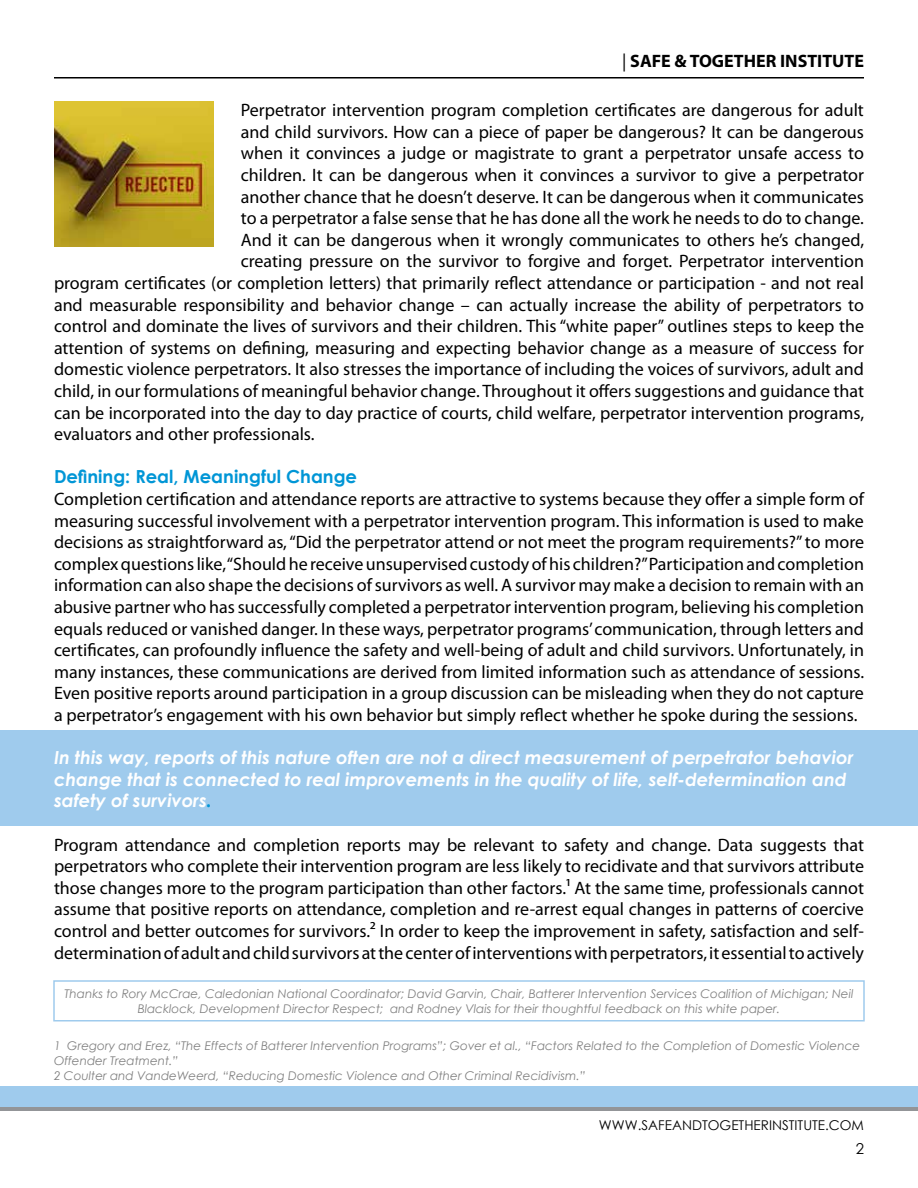
<style>
.page{position:relative;width:918px;height:1188px;background:#fff}
.page>*{position:absolute;margin:0;border:0;box-sizing:border-box;transform-origin:0 0}
.t1{font:18px/21.6px "Myriad Pro";color:#000;text-align:justify}
.t2{font:italic 700 18px/21.6px "Century Gothic";color:#fff}
.t3{font:700 18px "Century Gothic";color:#0096d6}
.t4{font:700 18px "Myriad Pro";color:#000}
.t5{font:15px "Century Gothic";color:#000}
.t6{font:13.5px "Century Gothic";color:#000}
.t7{font:italic 12px/15px "Century Gothic";color:#808080;text-align:center}
.s1{font-weight:400}
.s2{color:#0096d6}
</style>
<div class="page">
<hr style="left:54px;top:77px;width:810px;height:2px;background:#000">
<div style="left:0;top:1091px;width:918px;height:20px;background:#939598"></div>
<div style="left:0;top:1086px;width:918px;height:21px;background:#9fcbed"></div>
<div style="left:0;top:731px;width:918px;height:95px;background:#9fcbed"></div>
<img style="left:54px;top:102px;width:160px;height:144px">
<div style="left:53px;top:980px;width:812px;height:42px;border:2px solid #9fcbed"></div>
<p class="t4" style="left:622px;top:50px;width:243px"><span class="s1">|</span> SAFE &amp; TOGETHER INSTITUTE</p>
<p class="t1" style="left:241px;top:99px;width:625px">Perpetrator intervention program completion certificates are dangerous for adult</p>
<p class="t1" style="left:241px;top:121px;width:625px">and child survivors. How can a piece of paper be dangerous? It can be dangerous</p>
<p class="t1" style="left:241px;top:142px;width:625px">when it convinces a judge or magistrate to grant a perpetrator unsafe access to</p>
<p class="t1" style="left:241px;top:164px;width:625px">children. It can be dangerous when it convinces a survivor to give a perpetrator</p>
<p class="t1" style="left:241px;top:185px;width:625px">another chance that he doesn’t deserve. It can be dangerous when it communicates</p>
<p class="t1" style="left:241px;top:207px;width:625px">to a perpetrator a false sense that he has done all the work he needs to do to change.</p>
<p class="t1" style="left:241px;top:229px;width:625px">And it can be dangerous when it wrongly communicates to others he’s changed,</p>
<p class="t1" style="left:241px;top:250px;width:625px">creating pressure on the survivor to forgive and forget. Perpetrator intervention</p>
<p class="t1" style="left:54px;top:272px;width:811px">program certificates (or completion letters) that primarily reflect attendance or participation - and not real</p>
<p class="t1" style="left:54px;top:293px;width:812px">and measurable responsibility and behavior change – can actually increase the ability of perpetrators to</p>
<p class="t1" style="left:54px;top:315px;width:812px">control and dominate the lives of survivors and their children. This “white paper” outlines steps to keep the</p>
<p class="t1" style="left:54px;top:337px;width:812px">attention of systems on defining, measuring and expecting behavior change as a measure of success for</p>
<p class="t1" style="left:54px;top:358px;width:811px">domestic violence perpetrators. It also stresses the importance of including the voices of survivors, adult and</p>
<p class="t1" style="left:54px;top:380px;width:812px">child, in our formulations of meaningful behavior change. Throughout it offers suggestions and guidance that</p>
<p class="t1" style="left:54px;top:401px;width:812px">can be incorporated into the day to day practice of courts, child welfare, perpetrator intervention programs,</p>
<p class="t1" style="left:54px;top:423px;width:262px">evaluators and other professionals.</p>
<p class="t3" style="left:54px;top:463px;width:305px">Defining: Real, Meaningful Change</p>
<p class="t1" style="left:54px;top:488px;width:812px">Completion certification and attendance reports are attractive to systems because they offer a simple form of measuring successful involvement with a perpetrator intervention program. This information is used to make decisions as straightforward as, “Did the perpetrator attend or not meet the program requirements?” to more complex questions like, “Should he receive unsupervised custody of his children?” Participation and completion information can also shape the decisions of survivors as well. A survivor may make a decision to remain with an abusive partner who has successfully completed a perpetrator intervention program, believing his completion equals reduced or vanished danger. In these ways, perpetrator programs’ communication, through letters and certificates, can profoundly influence the safety and well-being of adult and child survivors. Unfortunately, in many instances, these communications are derived from limited information such as attendance of sessions.<br>Even positive reports around participation in a group discussion can be misleading when they do not capture a perpetrator’s engagement with his own behavior but simply reflect whether he spoke during the sessions.</p>
<p class="t2" style="left:54px;top:746px;width:801px">In this way, reports of this nature often are not a direct measurement of perpetrator behavior change that is connected to real improvements in the quality of life, self-determination and safety of survivors<span class="s2">.</span></p>
<p class="t1" style="left:54px;top:833px;width:812px">Program attendance and completion reports may be relevant to safety and change. Data suggests that perpetrators who complete their intervention program are less likely to recidivate and that survivors attribute those changes more to the program participation than other factors.1 At the same time, professionals cannot assume that positive reports on attendance, completion and re-arrest equal changes in patterns of coercive control and better outcomes for survivors.2 In order to keep the improvement in safety, satisfaction and self&shy;determination of adult and child survivors at the center of interventions with perpetrators, it essential to actively</p>
<p class="t7" style="left:64px;top:986px;width:791px">Thanks to Rory McCrae, Caledonian National Coordinator; David Garvin, Chair, Batterer Intervention Services Coalition of Michigan; Neil<br>Blacklock, Development Director Respect; and Rodney Vlais for their thoughtful feedback on this white paper.</p>
<p class="t7" style="left:54px;top:1038px;width:808px;text-align:left">1 Gregory and Erez, “The Effects of Batterer Intervention Programs”; Gover et al., “Factors Related to the Completion of Domestic Violence<br>Offender Treatment.”<br>2 Coulter and VandeWeerd, “Reducing Domestic Violence and Other Criminal Recidivism.”</p>
<p class="t6" style="left:599px;top:1116px;width:267px">WWW.SAFEANDTOGETHERINSTITUTE.COM</p>
<p class="t5" style="left:856px;top:1138px;width:10px">2</p>
</div>
